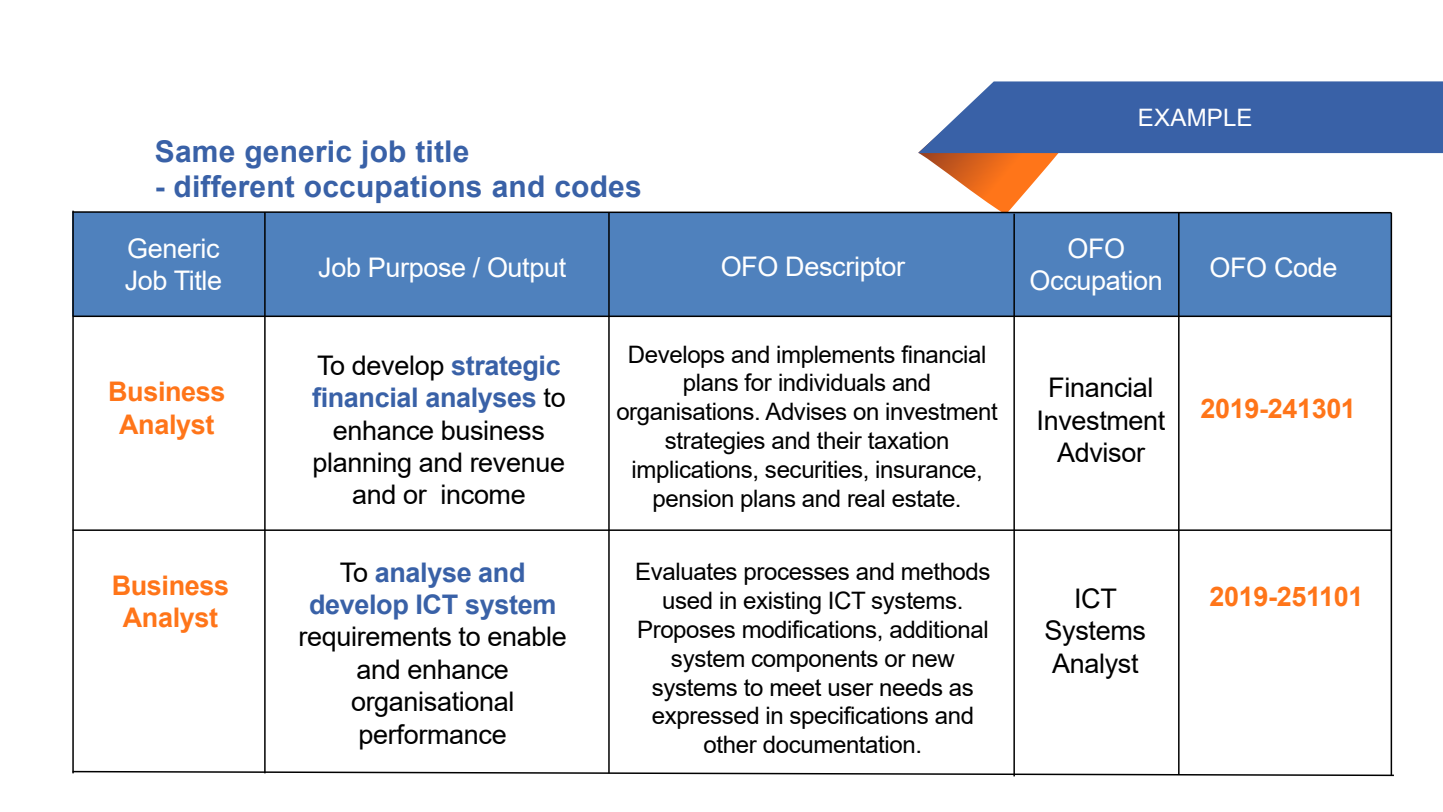
<style>
.page{position:relative;width:1443px;height:812px;background:#fff}
.page>*{position:absolute;margin:0;border:0;box-sizing:border-box;transform-origin:0 0}
.t1{font:700 30px "Arial";letter-spacing:.005em;color:#3961a7}
.t2{font:27px/32.4px "Arial";letter-spacing:-.015em;color:#000;text-align:center}
.t3{font:27px/32.4px "Arial";letter-spacing:-.015em;color:#fff}
.t4{font:700 27px/32.4px "Arial";letter-spacing:-.015em;color:#ff7519;text-align:center}
.t5{font:24px/28.8px "Arial";letter-spacing:-.015em;color:#000;text-align:center}
.t6{font:24px "Arial";letter-spacing:.01em;color:#fff}
.s1{font-weight:700;color:#3961a7}
</style>
<div class="page">
<div style="left:73px;top:212px;width:1318px;height:103px;background:#4f81bd"></div>
<hr style="left:73px;top:315px;width:1318px;height:2px;background:#000">
<hr style="left:73px;top:529px;width:1318px;height:2px;background:#000">
<svg style="left:72px;top:770px;width:1322px;height:6px"></svg>
<hr style="left:1390px;top:213px;width:2px;height:562px;background:#000">
<svg style="left:72px;top:81px;width:1371px;height:134px"></svg>
<hr style="left:1178px;top:212px;width:1px;height:562px;background:#000">
<hr style="left:1013px;top:214px;width:2px;height:562px;background:#000">
<hr style="left:608px;top:212px;width:2px;height:561px;background:#000">
<hr style="left:264px;top:212px;width:2px;height:561px;background:#000">
<hr style="left:72px;top:211px;width:2px;height:562px;background:#000">
<p class="t1" style="left:155px;top:130px;width:316px">Same generic job title</p>
<p class="t1" style="left:155px;top:165px;width:488px">- different occupations and codes</p>
<p class="t3" style="left:125px;top:232px;width:99px">Generic<br>Job Title</p>
<p class="t4" style="left:108px;top:376px;width:119px">Business<br>Analyst</p>
<p class="t4" style="left:112px;top:569px;width:119px">Business<br>Analyst</p>
<p class="t3" style="left:318px;top:251px;width:249px">Job Purpose / Output</p>
<p class="t3" style="left:720px;top:250px;width:186px">OFO Descriptor</p>
<p class="t2" style="left:312px;top:349px;width:255px">To develop <span class="s1">strategic financial analyses</span> to enhance business planning and revenue and or income</p>
<p class="t5" style="left:616px;top:339px;width:383px">Develops and implements financial plans for individuals and organisations. Advises on investment strategies and their taxation implications, securities, insurance, pension plans and real estate.</p>
<p class="t2" style="left:298px;top:555px;width:270px">To <span class="s1">analyse and develop ICT system </span>requirements to enable and enhance organisational performance</p>
<p class="t5" style="left:635px;top:557px;width:357px">Evaluates processes and methods used in existing ICT systems.<br>Proposes modifications, additional system components or new systems to meet user needs as expressed in specifications and other documentation.</p>
<h2 class="t6" style="left:1138px;top:101px;width:116px">EXAMPLE</h2>
<p class="t3" style="left:1029px;top:232px;width:135px;text-align:center">OFO<br>Occupation</p>
<p class="t2" style="left:1036px;top:371px;width:130px">Financial<br>Investment<br>Advisor</p>
<p class="t3" style="left:1209px;top:251px;width:130px">OFO Code</p>
<p class="t4" style="left:1200px;top:392px;width:157px">2019-241301</p>
<p class="t2" style="left:1044px;top:582px;width:103px">ICT<br>Systems<br>Analyst</p>
<p class="t4" style="left:1209px;top:580px;width:156px">2019-251101</p>
</div>
